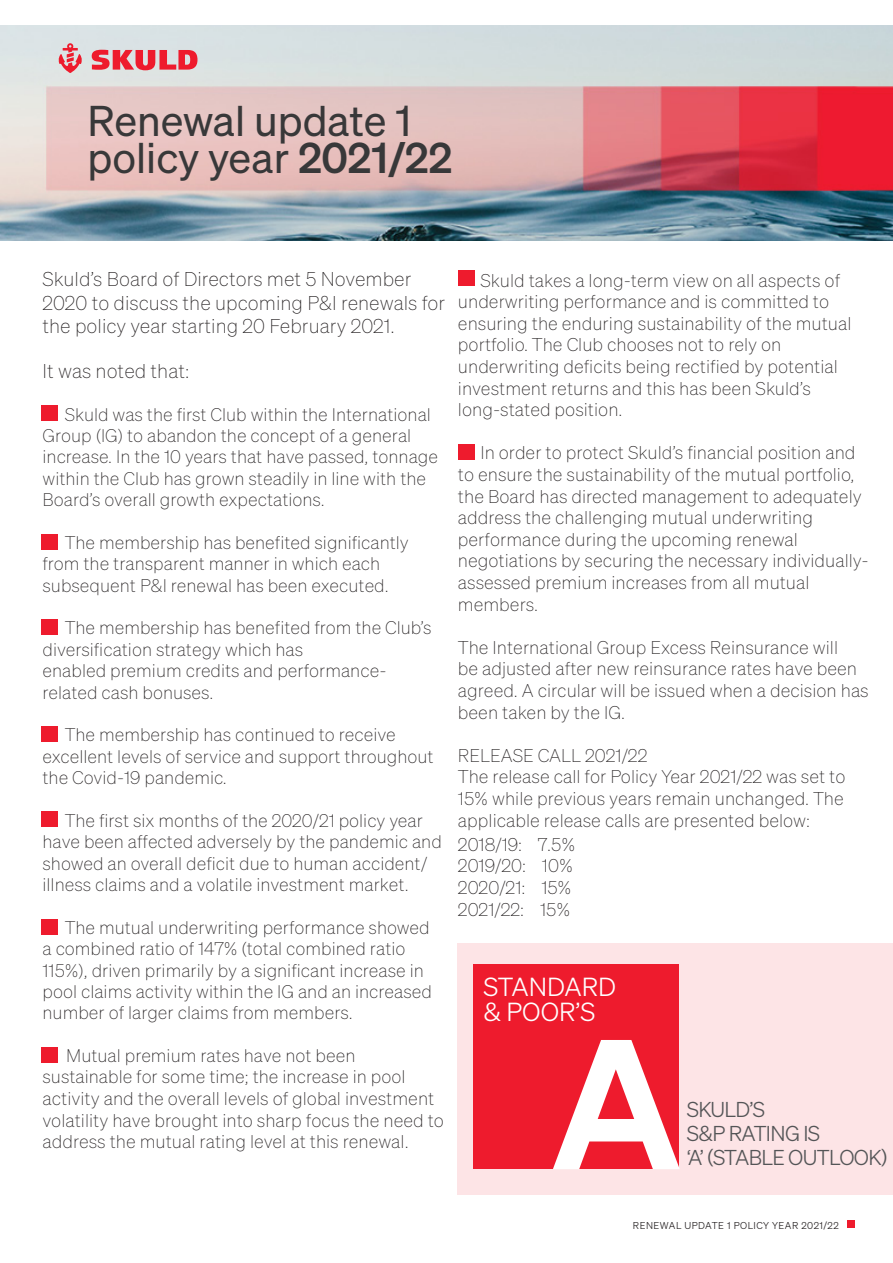
<style>
.page{position:relative;width:893px;height:1263px;background:#fff}
.page>*{position:absolute;margin:0;border:0;box-sizing:border-box;transform-origin:0 0}
.t1{font:600 180px "Sohne";color:#fff}
.t2{font:42px "Sohne Buch";color:#231f20}
.t3{font:42px "Sohne Buch";color:#383839}
.t4{font:25.5px "Sohne Leicht";color:#fff}
.t5{font:21px "Sohne Leicht";letter-spacing:-.03em;color:#545557}
.t6{font:19.5px/23.4px "Sohne Extraleicht";color:#231f20}
.t7{font:18px/21.6px "Sohne Extraleicht";color:#231f20}
.t8{font:17.85px/21.5px "Sohne Extraleicht";color:#231f20}
.t9{font:9.75px "Sohne Leicht";letter-spacing:.05em;color:#231f20}
.s1{font-family:"Sohne Kraftig"}
</style>
<div class="page">
<div style="left:847px;top:1220px;width:8px;height:8px;background:#ee1b2d"></div>
<svg style="left:458px;top:943px;width:435px;height:252px;background:#f7969e"></svg>
<div style="left:41px;top:405px;width:16px;height:16px;background:#ee1b2d"></div>
<div style="left:41px;top:619px;width:16px;height:16px;background:#ee1b2d"></div>
<div style="left:41px;top:534px;width:16px;height:16px;background:#ee1b2d"></div>
<div style="left:41px;top:726px;width:16px;height:16px;background:#ee1b2d"></div>
<div style="left:41px;top:811px;width:16px;height:16px;background:#ee1b2d"></div>
<div style="left:41px;top:919px;width:16px;height:16px;background:#ee1b2d"></div>
<div style="left:41px;top:1047px;width:16px;height:16px;background:#ee1b2d"></div>
<div style="left:458px;top:270px;width:16px;height:15px;background:#ee1b2d"></div>
<div style="left:458px;top:444px;width:16px;height:15px;background:#ee1b2d"></div>
<img style="left:0;top:26px;width:893px;height:215px">
<svg style="left:92px;top:50px;width:105px;height:20px;background:#e6646f"></svg>
<svg style="left:58px;top:43px;width:25px;height:30px"></svg>
<p class="t3" style="left:88px;top:96px;width:325px">Renewal update 1</p>
<p class="t3" style="left:88px;top:133px;width:366px">policy year <span class="s1">2021/22</span></p>
<p class="t2" style="left:57px;top:111px;width:325px">Renewal update 1</p>
<p class="t2" style="left:57px;top:148px;width:366px">policy year <span class="s1">2021/22</span></p>
<p class="t6" style="left:43px;top:267px;width:404px">Skuld’s Board of Directors met 5 November<br>2020 to discuss the upcoming P&amp;I renewals for the policy year starting 20 February 2021.</p>
<p class="t6" style="left:43px;top:359px;width:148px">It was noted that:</p>
<p class="t8" style="left:43px;top:403px;width:397px">• Skuld was the first Club within the International Group (IG) to abandon the concept of a general increase. In the 10 years that have passed, tonnage within the Club has grown steadily in line with the Board’s overall growth expectations.</p>
<p class="t8" style="left:43px;top:532px;width:368px">• The membership has benefited significantly from the transparent manner in which each</p>
<p class="t8" style="left:43px;top:574px;width:348px">subsequent P&amp;I renewal has been executed.</p>
<p class="t8" style="left:43px;top:617px;width:391px">• The membership has benefited from the Club’s diversification strategy which has</p>
<p class="t8" style="left:43px;top:660px;width:346px">enabled premium credits and performance-</p>
<p class="t8" style="left:43px;top:681px;width:172px">related cash bonuses.</p>
<p class="t8" style="left:43px;top:724px;width:355px">• The membership has continued to receive</p>
<p class="t8" style="left:43px;top:745px;width:393px">excellent levels of service and support throughout the Covid-19 pandemic.</p>
<p class="t8" style="left:43px;top:810px;width:401px">• The first six months of the 2020/21 policy year have been affected adversely by the pandemic and showed an overall deficit due to human accident/ illness claims and a volatile investment market.</p>
<p class="t8" style="left:43px;top:916px;width:391px">• The mutual underwriting performance showed a combined ratio of 147% (total combined ratio 115%), driven primarily by a significant increase in pool claims activity within the IG and an increased number of larger claims from members.</p>
<p class="t8" style="left:43px;top:1045px;width:364px;text-indent:24px">Mutual premium rates have not been sustainable for some time; the increase in pool</p>
<p class="t7" style="left:43px;top:1088px;width:403px">activity and the overall levels of global investment volatility have brought into sharp focus the need to address the mutual rating level at this renewal.</p>
<p class="t7" style="left:458px;top:269px;width:384px">• Skuld takes a long-term view on all aspects of</p>
<p class="t7" style="left:458px;top:291px;width:373px">underwriting performance and is committed to</p>
<p class="t7" style="left:458px;top:312px;width:395px">ensuring the enduring sustainability of the mutual</p>
<p class="t7" style="left:458px;top:334px;width:325px">portfolio. The Club chooses not to rely on</p>
<p class="t7" style="left:458px;top:356px;width:382px">underwriting deficits being rectified by potential</p>
<p class="t7" style="left:458px;top:377px;width:354px">investment returns and this has been Skuld’s</p>
<p class="t7" style="left:458px;top:399px;width:166px">long-stated position.</p>
<p class="t7" style="left:458px;top:442px;width:412px">• In order to protect Skuld’s financial position and to ensure the sustainability of the mutual portfolio, the Board has directed management to adequately address the challenging mutual underwriting performance during the upcoming renewal negotiations by securing the necessary individually&shy;assessed premium increases from all mutual members.</p>
<p class="t7" style="left:458px;top:636px;width:412px">The International Group Excess Reinsurance will<br>be adjusted after new reinsurance rates have been agreed. A circular will be issued when a decision has been taken by the IG.</p>
<p class="t7" style="left:458px;top:744px;width:191px">RELEASE CALL 2021/22</p>
<p class="t7" style="left:458px;top:766px;width:389px;text-align:justify">The release call for Policy Year 2021/22 was set to 15% while previous years remain unchanged. The applicable release calls are presented below:</p>
<p class="t7" style="left:458px;top:833px;width:119px">2018/19: 7.5%</p>
<p class="t7" style="left:458px;top:855px;width:116px">2019/20: 10%</p>
<p class="t7" style="left:458px;top:876px;width:115px">2020/21: 15%<br>2021/22: 15%</p>
<p class="t4" style="left:483px;top:972px;width:134px">STANDARD</p>
<p class="t4" style="left:483px;top:997px;width:114px">&amp; POOR’S</p>
<p class="t1" style="left:551px;top:992px;width:131px">A</p>
<p class="t5" style="left:687px;top:1098px;width:80px">SKULD’S</p>
<p class="t5" style="left:687px;top:1122px;width:135px">S&amp;P RATING IS</p>
<p class="t5" style="left:687px;top:1146px;width:202px">‘A’ (STABLE OUTLOOK)</p>
<p class="t9" style="left:633px;top:1219px;width:207px">RENEWAL UPDATE 1 POLICY YEAR 2021/22</p>
</div>
